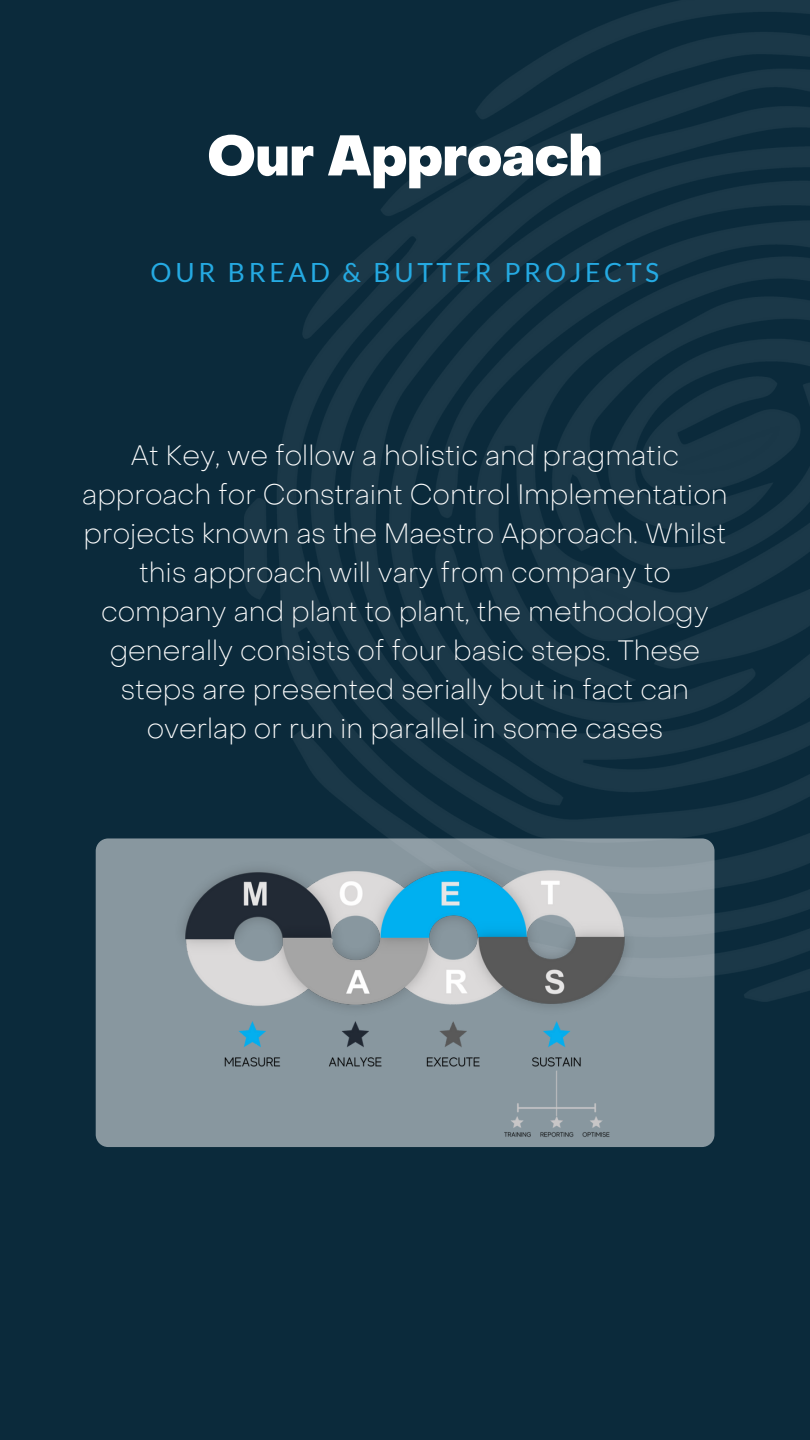
<style>
.page{position:relative;width:810px;height:1440px;background:#0b2a3b}
.page>*{position:absolute;margin:0;border:0;box-sizing:border-box;transform-origin:0 0}
.t1{font:800 56px "Object Sans";color:#fff}
.t2{font:100 28px/39px "Object Sans";color:#fff;text-align:center}
.t3{font:26.4px "Lato";letter-spacing:.14em;color:#25aae2}
</style>
<div class="page">
<img style="left:244px;top:0;width:566px;height:1001px">
<div style="left:96px;top:838px;width:618px;height:309px;background:#88979f;border-radius:12px"></div>
<img style="left:184px;top:869px;width:442px;height:268px">
<h1 class="t1" style="left:208px;top:134px;width:396px">Our Approach</h1>
<p class="t3" style="left:151px;top:256px;width:510px">OUR BREAD &amp; BUTTER PROJECTS</p>
<p class="t2" style="left:82px;top:438px;width:647px">At Key, we follow a holistic and pragmatic approach for Constraint Control Implementation projects known as the Maestro Approach. Whilst this approach will vary from company to company and plant to plant, the methodology generally consists of four basic steps. These steps are presented serially but in fact can overlap or run in parallel in some cases</p>
</div>
